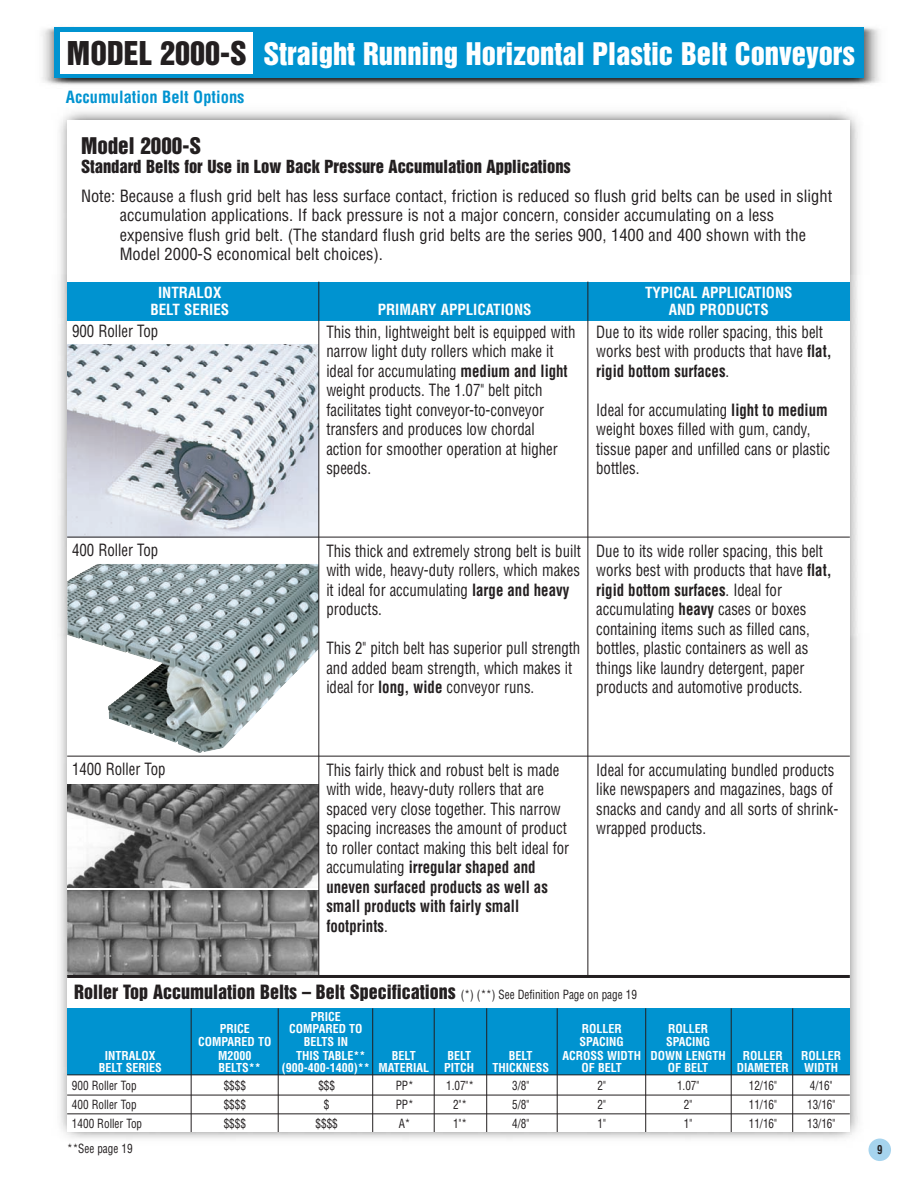
<style>
.page{position:relative;width:918px;height:1188px;background:#fff}
.page>*{position:absolute;margin:0;border:0;box-sizing:border-box;transform-origin:0 0}
.t1{font:28.5px "Helvetica Inserat";color:#fff}
.t2{font:21px "Helvetica Inserat";color:#231f20}
.t3{font:18px "Helvetica Inserat";color:#231f20}
.t4{font:condensed 16.5px/19.5px "Helvetica";color:#231f20;scale:.9 1}
.t5{font:condensed 16.5px/19.5px "Helvetica";color:#231f20}
.t6{font:700 condensed 16.5px "Helvetica";color:#0093d0}
.t7{font:700 condensed 15px "Helvetica";color:#fff}
.t8{font:condensed 12.3px "Helvetica";color:#231f20;scale:.9 1}
.t9{font:700 condensed 12px "Helvetica";color:#fff}
.t10{font:700 condensed 12px "Helvetica";color:#231f20;scale:.9 1}
.s1{font-size:30px;color:#231f20}
.s2{font-family:"Helvetica Inserat";font-stretch:normal}
.s3{font-weight:700}
.s4{font-family:"Helvetica";font-stretch:condensed;font-size:12.3px}
</style>
<div class="page">
<img style="left:42px;top:26px;width:838px;height:59px">
<div style="left:54px;top:28px;width:810px;height:50px;background:#0093d0"></div>
<div style="left:60px;top:32px;width:193px;height:42px;background:#fff"></div>
<img style="left:59px;top:111px;width:819px;height:1047px">
<div style="left:67px;top:120px;width:783px;height:893px;background:#fff"></div>
<div style="left:67px;top:282px;width:783px;height:38px;background:#0093d0"></div>
<hr style="left:588px;top:282px;width:1px;height:693px;background:#231f20">
<div style="left:67px;top:1020px;width:783px;height:112px;background:#fff"></div>
<div style="left:67px;top:1008px;width:783px;height:67px;background:#0093d0"></div>
<hr style="left:67px;top:1075px;width:783px;height:1px;background:#231f20">
<hr style="left:67px;top:1095px;width:783px;height:1px;background:#231f20">
<hr style="left:67px;top:1114px;width:783px;height:1px;background:#231f20">
<hr style="left:191px;top:1008px;width:1px;height:124px;background:#231f20">
<hr style="left:278px;top:1008px;width:1px;height:124px;background:#231f20">
<hr style="left:372px;top:1008px;width:1px;height:124px;background:#231f20">
<hr style="left:434px;top:1008px;width:1px;height:124px;background:#231f20">
<hr style="left:486px;top:1008px;width:1px;height:124px;background:#231f20">
<hr style="left:557px;top:1008px;width:1px;height:124px;background:#231f20">
<hr style="left:645px;top:1008px;width:1px;height:124px;background:#231f20">
<hr style="left:731px;top:1008px;width:1px;height:124px;background:#231f20">
<hr style="left:792px;top:1008px;width:1px;height:124px;background:#231f20">
<img style="left:67px;top:345px;width:252px;height:192px">
<img style="left:67px;top:564px;width:252px;height:189px">
<img style="left:67px;top:890px;width:252px;height:85px">
<img style="left:67px;top:785px;width:252px;height:103px">
<hr style="left:319px;top:282px;width:1px;height:693px;background:#231f20">
<hr style="left:67px;top:537px;width:783px;height:1px;background:#231f20">
<hr style="left:67px;top:756px;width:783px;height:1px;background:#231f20">
<hr style="left:67px;top:975px;width:783px;height:3px;background:#231f20">
<div style="left:869px;top:1139px;width:22px;height:22px;background:#a6d4ee;border-radius:50%"></div>
<p class="t1" style="left:67px;top:42px;width:790px"><span class="s1">MODEL 2000-S</span> Straight Running Horizontal Plastic Belt Conveyors</p>
<p class="t6" style="left:66px;top:91px;width:180px">Accumulation Belt Options</p>
<p class="t2" style="left:81px;top:137px;width:122px">Model 2000-S</p>
<p class="t5" style="left:81px;top:154px;width:753px;line-height:28.5px"><span class="s2">Standard Belts for Use in Low Back Pressure Accumulation Applications<br></span>Note: Because a flush grid belt has less surface contact, friction is reduced so flush grid belts can be used in slight</p>
<p class="t5" style="left:120px;top:207px;width:688px">accumulation applications. If back pressure is not a major concern, consider accumulating on a less expensive flush grid belt. (The standard flush grid belts are the series 900, 1400 and 400 shown with the<br>Model 2000-S economical belt choices).</p>
<p class="t7" style="left:158px;top:287px;width:65px">INTRALOX</p>
<p class="t7" style="left:645px;top:287px;width:149px">TYPICAL APPLICATIONS</p>
<p class="t7" style="left:150px;top:304px;width:80px">BELT SERIES</p>
<p class="t7" style="left:378px;top:304px;width:155px">PRIMARY APPLICATIONS</p>
<p class="t7" style="left:669px;top:304px;width:101px">AND PRODUCTS</p>
<p class="t4" style="left:72px;top:323px;width:97px">900 Roller Top</p>
<p class="t4" style="left:326px;top:323px;width:278px">This thin, lightweight belt is equipped with narrow light duty rollers which make it ideal for accumulating <span class="s3">medium and light </span>weight products. The 1.07" belt pitch facilitates tight conveyor-to-conveyor transfers and produces low chordal<br>action for smoother operation at higher speeds.</p>
<p class="t4" style="left:596px;top:323px;width:263px">Due to its wide roller spacing, this belt works best with products that have <span class="s3">flat, rigid bottom surfaces</span>.</p>
<p class="t4" style="left:596px;top:401px;width:261px">Ideal for accumulating <span class="s3">light to medium </span>weight boxes filled with gum, candy, tissue paper and unfilled cans or plastic bottles.</p>
<p class="t4" style="left:72px;top:542px;width:97px">400 Roller Top</p>
<p class="t4" style="left:72px;top:761px;width:106px">1400 Roller Top</p>
<p class="t4" style="left:326px;top:542px;width:284px">This thick and extremely strong belt is built with wide, heavy-duty rollers, which makes it ideal for accumulating <span class="s3">large and heavy </span>products.</p>
<p class="t4" style="left:326px;top:640px;width:284px">This 2" pitch belt has superior pull strength and added beam strength, which makes it ideal for <span class="s3">long, wide</span> conveyor runs.</p>
<p class="t4" style="left:596px;top:542px;width:263px">Due to its wide roller spacing, this belt works best with products that have <span class="s3">flat, rigid bottom surfaces</span>. Ideal for accumulating <span class="s3">heavy</span> cases or boxes containing items such as filled cans, bottles, plastic containers as well as things like laundry detergent, paper products and automotive products.</p>
<p class="t4" style="left:326px;top:761px;width:271px">This fairly thick and robust belt is made with wide, heavy-duty rollers that are spaced very close together. This narrow spacing increases the amount of product to roller contact making this belt ideal for accumulating <span class="s3">irregular shaped and uneven surfaced products as well as small products with fairly small footprints</span>.</p>
<p class="t4" style="left:596px;top:761px;width:270px">Ideal for accumulating bundled products like newspapers and magazines, bags of snacks and candy and all sorts of shrink&shy;wrapped products.</p>
<p class="t3" style="left:74px;top:985px;width:564px">Roller Top Accumulation Belts – Belt Specifications <span class="s4">(*) (**) See Definition Page on page 19</span></p>
<p class="t9" style="left:311px;top:1012px;width:32px">PRICE</p>
<p class="t9" style="left:220px;top:1024px;width:32px">PRICE</p>
<p class="t9" style="left:289px;top:1024px;width:75px">COMPARED TO</p>
<p class="t9" style="left:582px;top:1024px;width:41px">ROLLER</p>
<p class="t9" style="left:668px;top:1024px;width:41px">ROLLER</p>
<p class="t9" style="left:198px;top:1037px;width:75px">COMPARED TO</p>
<p class="t9" style="left:304px;top:1037px;width:46px">BELTS IN</p>
<p class="t9" style="left:580px;top:1037px;width:46px">SPACING</p>
<p class="t9" style="left:666px;top:1037px;width:46px">SPACING</p>
<p class="t9" style="left:105px;top:1051px;width:52px">INTRALOX</p>
<p class="t9" style="left:218px;top:1051px;width:35px">M2000</p>
<p class="t9" style="left:296px;top:1051px;width:71px">THIS TABLE**</p>
<p class="t9" style="left:392px;top:1051px;width:25px">BELT</p>
<p class="t9" style="left:447px;top:1051px;width:25px">BELT</p>
<p class="t9" style="left:509px;top:1051px;width:25px">BELT</p>
<p class="t9" style="left:562px;top:1051px;width:165px">ACROSS WIDTH DOWN LENGTH</p>
<p class="t9" style="left:743px;top:1051px;width:41px">ROLLER</p>
<p class="t9" style="left:801px;top:1051px;width:41px">ROLLER</p>
<p class="t9" style="left:99px;top:1063px;width:65px">BELT SERIES</p>
<p class="t9" style="left:219px;top:1063px;width:44px">BELTS**</p>
<p class="t9" style="left:282px;top:1063px;width:149px">(900-400-1400)** MATERIAL</p>
<p class="t9" style="left:444px;top:1063px;width:32px">PITCH</p>
<p class="t9" style="left:492px;top:1063px;width:58px">THICKNESS</p>
<p class="t9" style="left:581px;top:1063px;width:42px">OF BELT</p>
<p class="t9" style="left:668px;top:1063px;width:42px">OF BELT</p>
<p class="t9" style="left:737px;top:1063px;width:53px">DIAMETER</p>
<p class="t9" style="left:804px;top:1063px;width:35px">WIDTH</p>
<p class="t8" style="left:72px;top:1081px;width:73px">900 Roller Top</p>
<p class="t8" style="left:224px;top:1081px;width:26px">$$$$</p>
<p class="t8" style="left:318px;top:1081px;width:20px">$$$</p>
<p class="t8" style="left:396px;top:1081px;width:21px">PP*</p>
<p class="t8" style="left:446px;top:1081px;width:32px">1.07"*</p>
<p class="t8" style="left:512px;top:1081px;width:20px">3/8"</p>
<p class="t8" style="left:598px;top:1081px;width:11px">2"</p>
<p class="t8" style="left:677px;top:1081px;width:26px">1.07"</p>
<p class="t8" style="left:749px;top:1081px;width:33px">12/16"</p>
<p class="t8" style="left:810px;top:1081px;width:27px">4/16"</p>
<p class="t8" style="left:72px;top:1100px;width:73px">400 Roller Top</p>
<p class="t8" style="left:224px;top:1100px;width:26px">$$$$</p>
<p class="t8" style="left:324px;top:1100px;width:8px">$</p>
<p class="t8" style="left:396px;top:1100px;width:21px">PP*</p>
<p class="t8" style="left:453px;top:1100px;width:17px">2"*</p>
<p class="t8" style="left:512px;top:1100px;width:20px">5/8"</p>
<p class="t8" style="left:598px;top:1100px;width:11px">2"</p>
<p class="t8" style="left:684px;top:1100px;width:11px">2"</p>
<p class="t8" style="left:749px;top:1100px;width:33px">11/16"</p>
<p class="t8" style="left:807px;top:1100px;width:33px">13/16"</p>
<p class="t8" style="left:72px;top:1119px;width:80px">1400 Roller Top</p>
<p class="t8" style="left:224px;top:1119px;width:26px">$$$$</p>
<p class="t8" style="left:316px;top:1119px;width:26px">$$$$</p>
<p class="t8" style="left:399px;top:1119px;width:15px">A*</p>
<p class="t8" style="left:453px;top:1119px;width:17px">1"*</p>
<p class="t8" style="left:512px;top:1119px;width:20px">4/8"</p>
<p class="t8" style="left:598px;top:1119px;width:11px">1"</p>
<p class="t8" style="left:684px;top:1119px;width:11px">1"</p>
<p class="t8" style="left:749px;top:1119px;width:33px">11/16"</p>
<p class="t8" style="left:807px;top:1119px;width:33px">13/16"</p>
<p class="t8" style="left:67px;top:1144px;width:74px">**See page 19</p>
<p class="t10" style="left:877px;top:1145px;width:7px">9</p>
</div>
